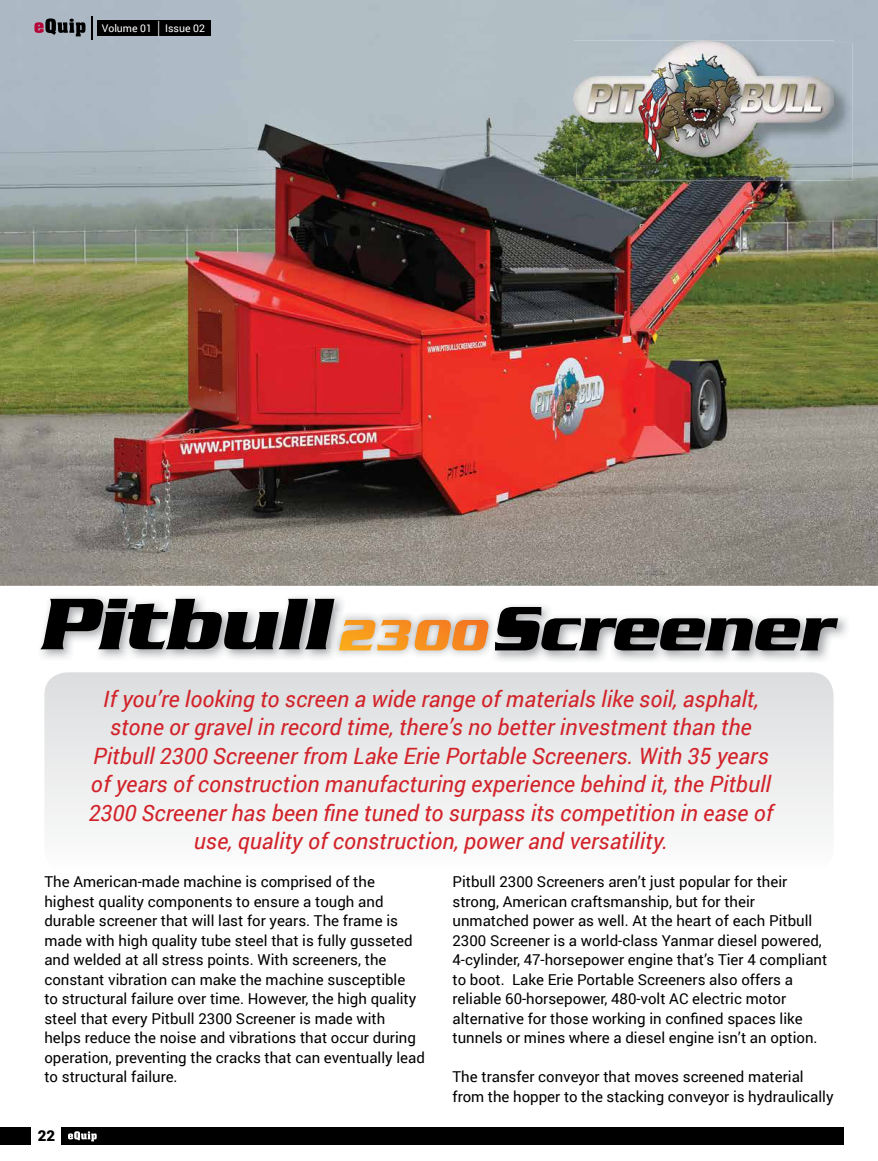
<style>
.page{position:relative;width:878px;height:1161px;background:#fff}
.page>*{position:absolute;margin:0;border:0;box-sizing:border-box;transform-origin:0 0}
.t1{font:italic 700 65.1px "Serpentine";letter-spacing:-.01em;color:#000}
.t2{font:italic 22.5px/28.5px "Roboto";color:#d2232a;text-align:center}
.t3{font:15px/19.5px "Roboto";color:#000}
.t4{font:900 15px "Roboto";color:#000}
.t5{font:10.5px "Roboto";color:#fff}
.s1{font-size:18.3px}
.s2{font-size:75.6px}
.s3{font-size:45.6px;color:#fff}
</style>
<div class="page">
<svg style="left:44px;top:672px;width:789px;height:154px"></svg>
<img style="left:0;top:0;width:878px;height:586px">
<img style="left:40px;top:599px;width:294px;height:50px">
<img style="left:331px;top:612px;width:159px;height:46px">
<img style="left:331px;top:612px;width:3px;height:37px">
<img style="left:490px;top:606px;width:357px;height:54px">
<img style="left:576px;top:43px;width:276px;height:137px">
<img style="left:574px;top:40px;width:259px;height:41px">
<img style="left:574px;top:81px;width:2px;height:81px">
<img style="left:576px;top:43px;width:257px;height:119px">
<div style="left:62px;top:1128px;width:782px;height:17px;background:#000"></div>
<svg style="left:91px;top:16px;width:1px;height:24px"></svg>
<div style="left:97px;top:21px;width:113px;height:15px;background:#000"></div>
<div style="left:0;top:1128px;width:31px;height:17px;background:#000"></div>
<svg style="left:68px;top:1131px;width:29px;height:10px"></svg>
<svg style="left:34px;top:18px;width:51px;height:18px"></svg>
<p class="t5" style="left:102px;top:21px;width:105px">Volume 01 <span class="s1">|</span> Issue 02</p>
<h1 class="t1" style="left:37px;top:594px;width:796px"><span class="s2">Pitbull</span> <span class="s3">2300</span>Screener</h1>
<p class="t2" style="left:89px;top:684px;width:686px">If you’re looking to screen a wide range of materials like soil, asphalt, stone or gravel in record time, there’s no better investment than the Pitbull 2300 Screener from Lake Erie Portable Screeners. With 35 years of years of construction manufacturing experience behind it, the Pitbull 2300 Screener has been fine tuned to surpass its competition in ease of use, quality of construction, power and versatility.</p>
<p class="t3" style="left:44px;top:871px;width:382px">The American-made machine is comprised of the highest quality components to ensure a tough and durable screener that will last for years. The frame is made with high quality tube steel that is fully gusseted and welded at all stress points. With screeners, the constant vibration can make the machine susceptible<br>to structural failure over time. However, the high quality steel that every Pitbull 2300 Screener is made with helps reduce the noise and vibrations that occur during operation, preventing the cracks that can eventually lead to structural failure.</p>
<p class="t3" style="left:452px;top:871px;width:376px">Pitbull 2300 Screeners aren’t just popular for their strong, American craftsmanship, but for their unmatched power as well. At the heart of each Pitbull 2300 Screener is a world-class Yanmar diesel powered, 4-cylinder, 47-horsepower engine that’s Tier 4 compliant to boot. Lake Erie Portable Screeners also offers a reliable 60-horsepower, 480-volt AC electric motor alternative for those working in confined spaces like tunnels or mines where a diesel engine isn’t an option.</p>
<p class="t3" style="left:452px;top:1066px;width:382px">The transfer conveyor that moves screened material from the hopper to the stacking conveyor is hydraulically</p>
<p class="t4" style="left:38px;top:1125px;width:19px">22</p>
</div>
